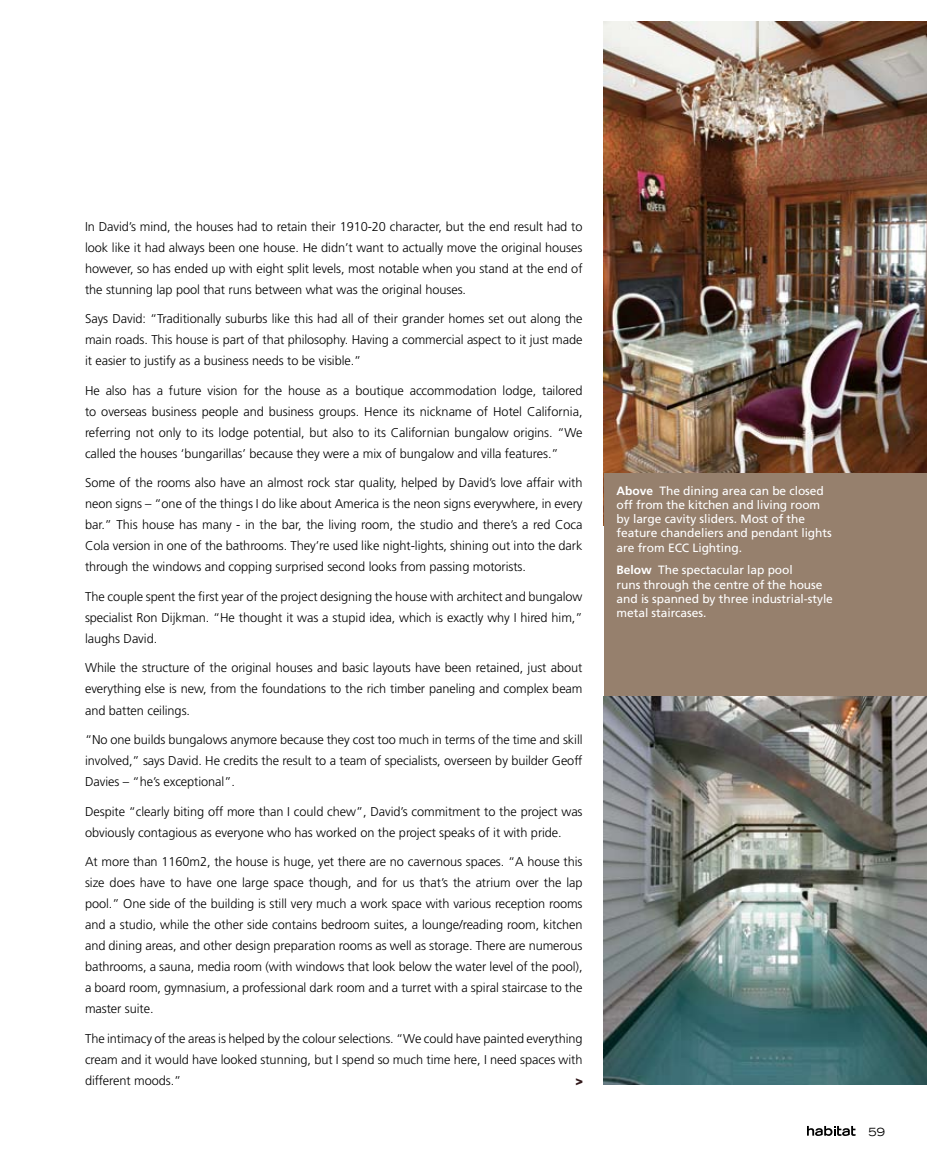
<style>
.page{position:relative;width:927px;height:1170px;background:#fff}
.page>*{position:absolute;margin:0;border:0;box-sizing:border-box;transform-origin:0 0}
.t1{font:300 12.75px/21px "Frutiger";letter-spacing:-.005em;color:#000;text-align:justify}
.t2{font:900 12.75px "Frutiger";color:#321a1c}
.t3{font:12px/14.2px "Frutiger";letter-spacing:-.005em;color:#fff}
.t4{font:expanded 11.25px "Trade Gothic LH";color:#000}
.s1{font-weight:700}
</style>
<div class="page">
<img style="left:604px;top:21px;width:323px;height:452px">
<div style="left:604px;top:473px;width:323px;height:289px;background:#96806d"></div>
<img style="left:604px;top:696px;width:323px;height:388px">
<svg style="left:807px;top:1125px;width:48px;height:10px"></svg>
<p class="t1" style="left:85px;top:216px;width:499px">In David’s mind, the houses had to retain their 1910-20 character, but the end result had to look like it had always been one house. He didn’t want to actually move the original houses however, so has ended up with eight split levels, most notable when you stand at the end of the stunning lap pool that runs between what was the original houses.</p>
<p class="t1" style="left:85px;top:308px;width:499px">Says David: “Traditionally suburbs like this had all of their grander homes set out along the main roads. This house is part of that philosophy. Having a commercial aspect to it just made it easier to justify as a business needs to be visible.”</p>
<p class="t1" style="left:85px;top:380px;width:499px">He also has a future vision for the house as a boutique accommodation lodge, tailored to overseas business people and business groups. Hence its nickname of Hotel California, referring not only to its lodge potential, but also to its Californian bungalow origins. “We called the houses ‘bungarillas’ because they were a mix of bungalow and villa features.”</p>
<p class="t1" style="left:85px;top:472px;width:499px">Some of the rooms also have an almost rock star quality, helped by David’s love affair with neon signs – “one of the things I do like about America is the neon signs everywhere, in every bar.” This house has many - in the bar, the living room, the studio and there’s a red Coca Cola version in one of the bathrooms. They’re used like night-lights, shining out into the dark through the windows and copping surprised second looks from passing motorists.</p>
<p class="t1" style="left:85px;top:586px;width:499px">The couple spent the first year of the project designing the house with architect and bungalow specialist Ron Dijkman. “He thought it was a stupid idea, which is exactly why I hired him,” laughs David.</p>
<p class="t1" style="left:85px;top:657px;width:499px">While the structure of the original houses and basic layouts have been retained, just about everything else is new, from the foundations to the rich timber paneling and complex beam and batten ceilings.</p>
<p class="t1" style="left:85px;top:729px;width:499px">“No one builds bungalows anymore because they cost too much in terms of the time and skill involved,” says David. He credits the result to a team of specialists, overseen by builder Geoff Davies – “he’s exceptional”.</p>
<p class="t1" style="left:85px;top:800px;width:499px">Despite “clearly biting off more than I could chew”, David’s commitment to the project was obviously contagious as everyone who has worked on the project speaks of it with pride.</p>
<p class="t1" style="left:85px;top:851px;width:499px">At more than 1160m2, the house is huge, yet there are no cavernous spaces. “A house this size does have to have one large space though, and for us that’s the atrium over the lap pool.” One side of the building is still very much a work space with various reception rooms and a studio, while the other side contains bedroom suites, a lounge/reading room, kitchen and dining areas, and other design preparation rooms as well as storage. There are numerous bathrooms, a sauna, media room (with windows that look below the water level of the pool), a board room, gymnasium, a professional dark room and a turret with a spiral staircase to the master suite.</p>
<p class="t1" style="left:85px;top:1027px;width:499px">The intimacy of the areas is helped by the colour selections. “We could have painted everything cream and it would have looked stunning, but I spend so much time here, I need spaces with different moods.”</p>
<p class="t2" style="left:575px;top:1072px;width:9px">&gt;</p>
<p class="t3" style="left:617px;top:483px;width:217px"><span class="s1">Above</span> The dining area can be closed off from the kitchen and living room by large cavity sliders. Most of the feature chandeliers and pendant lights are from ECC Lighting.</p>
<p class="t3" style="left:617px;top:563px;width:218px"><span class="s1">Below</span> The spectacular lap pool<br>runs through the centre of the house and is spanned by three industrial-style metal staircases.</p>
<p class="t4" style="left:869px;top:1124px;width:18px">59</p>
</div>
